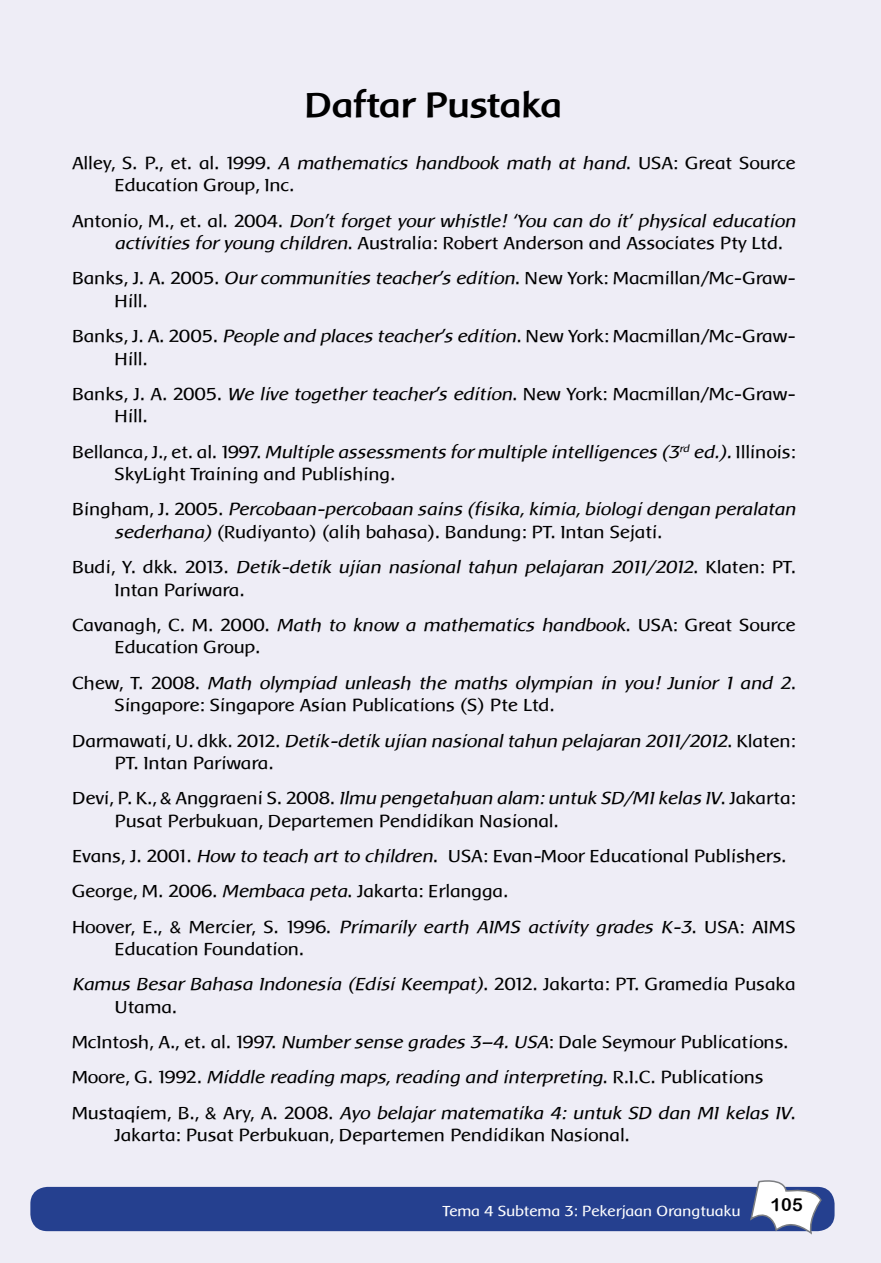
<style>
.page{position:relative;width:881px;height:1263px;background:#fff}
.page>*{position:absolute;margin:0;border:0;box-sizing:border-box;transform-origin:0 0}
.t1{font:700 36px "Baar Metanoia";color:#000}
.t2{font:18px/22.5px "Baar Metanoia";color:#000}
.t3{font:italic 18px/22.5px "Baar Metanoia";color:#000}
.t4{font:18px "Arial Rounded MT Bold";color:#000}
.t5{font:15px "Baar Metanoia";color:#fff}
.s1{font-style:italic}
.s2{font-style:normal}
</style>
<div class="page">
<div style="left:0;top:0;width:880px;height:1263px;background:#eeedf6"></div>
<div style="left:30px;top:1187px;width:804px;height:44px;background:#25408f;border-radius:17px"></div>
<svg style="left:748px;top:1180px;width:74px;height:55px"></svg>
<h1 class="t1" style="left:305px;top:85px;width:258px">Daftar Pustaka</h1>
<p class="t2" style="left:115px;top:152px;width:682px;text-indent:-43px">Alley, S. P., et. al. 1999. <span class="s1">A mathematics handbook math at hand</span>. USA: Great Source<br>Education Group, Inc.</p>
<p class="t3" style="left:115px;top:209px;width:682px;text-indent:-43px"><span class="s2">Antonio, M., et. al. 2004.</span> Don’t forget your whistle! ‘You can do it’ physical education activities for young children<span class="s2">. Australia: Robert Anderson and Associates Pty Ltd.</span></p>
<p class="t2" style="left:115px;top:267px;width:682px;text-indent:-43px">Banks, J. A. 2005. <span class="s1">Our communities teacher’s edition</span>. New York: Macmillan/Mc-Graw-<br>Hill.</p>
<p class="t2" style="left:115px;top:325px;width:682px;text-indent:-43px">Banks, J. A. 2005. <span class="s1">People and places teacher’s edition</span>. New York: Macmillan/Mc-Graw-<br>Hill.</p>
<p class="t2" style="left:115px;top:383px;width:682px;text-indent:-43px">Banks, J. A. 2005. <span class="s1">We live together teacher’s edition</span>. New York: Macmillan/Mc-Graw-<br>Hill.</p>
<p class="t2" style="left:115px;top:440px;width:682px;text-indent:-43px">Bellanca, J., et. al. 1997. <span class="s1">Multiple assessments for multiple intelligences (3</span><sup>rd</sup> <span class="s1">ed.).</span> Illinois:<br>SkyLight Training and Publishing.</p>
<p class="t3" style="left:115px;top:498px;width:682px;text-indent:-43px"><span class="s2">Bingham, J. 2005.</span> Percobaan-percobaan sains (fisika, kimia, biologi dengan peralatan sederhana) <span class="s2">(Rudiyanto) (alih bahasa). Bandung: PT. Intan Sejati.</span></p>
<p class="t3" style="left:115px;top:556px;width:682px;text-indent:-43px"><span class="s2">Budi, Y. dkk. 2013.</span> Detik-detik ujian nasional tahun pelajaran 2011/2012<span class="s2">. Klaten: PT.<br>Intan Pariwara.</span></p>
<p class="t2" style="left:115px;top:614px;width:682px;text-indent:-43px">Cavanagh, C. M. 2000. <span class="s1">Math to know a mathematics handbook</span>. USA: Great Source<br>Education Group.</p>
<p class="t2" style="left:115px;top:672px;width:682px;text-indent:-43px">Chew, T. 2008. <span class="s1">Math olympiad unleash the maths olympian in you! Junior 1 and 2</span>.<br>Singapore: Singapore Asian Publications (S) Pte Ltd.</p>
<p class="t3" style="left:115px;top:729px;width:682px;text-indent:-43px"><span class="s2">Darmawati, U. dkk. 2012.</span> Detik-detik ujian nasional tahun pelajaran 2011/2012<span class="s2">. Klaten:<br>PT. Intan Pariwara.</span></p>
<p class="t2" style="left:115px;top:787px;width:682px;text-indent:-43px">Devi, P. K., &amp; Anggraeni S. 2008. <span class="s1">Ilmu pengetahuan alam: untuk SD/MI kelas IV</span>. Jakarta:<br>Pusat Perbukuan, Departemen Pendidikan Nasional.</p>
<p class="t2" style="left:72px;top:838px;width:724px;line-height:35.2px">Evans, J. 2001. <span class="s1">How to teach art to children</span>. USA: Evan-Moor Educational Publishers.<br>George, M. 2006. <span class="s1">Membaca peta</span>. Jakarta: Erlangga.<br>Hoover, E., &amp; Mercier, S. 1996. <span class="s1">Primarily earth AIMS activity grades K-3</span>. USA: AIMS</p>
<p class="t2" style="left:72px;top:931px;width:724px;line-height:35.2px;text-indent:43px">Education Foundation.<br><span class="s1">Kamus Besar Bahasa Indonesia (Edisi Keempat)</span>. 2012. Jakarta: PT. Gramedia Pusaka</p>
<p class="t2" style="left:72px;top:989px;width:724px;line-height:35.2px;text-indent:43px">Utama.<br>McIntosh, A., et. al. 1997. <span class="s1">Number sense grades 3–4. USA</span>: Dale Seymour Publications.<br>Moore, G. 1992. <span class="s1">Middle reading maps, reading and interpreting</span>. R.I.C. Publications Mustaqiem, B., &amp; Ary, A. 2008. <span class="s1">Ayo belajar matematika 4: untuk SD dan MI kelas IV</span>.</p>
<p class="t2" style="left:115px;top:1124px;width:516px">Jakarta: Pusat Perbukuan, Departemen Pendidikan Nasional.</p>
<p class="t5" style="left:442px;top:1202px;width:299px">Tema 4 Subtema 3: Pekerjaan Orangtuaku</p>
<p class="t4" style="left:770px;top:1194px;width:34px">105</p>
</div>
